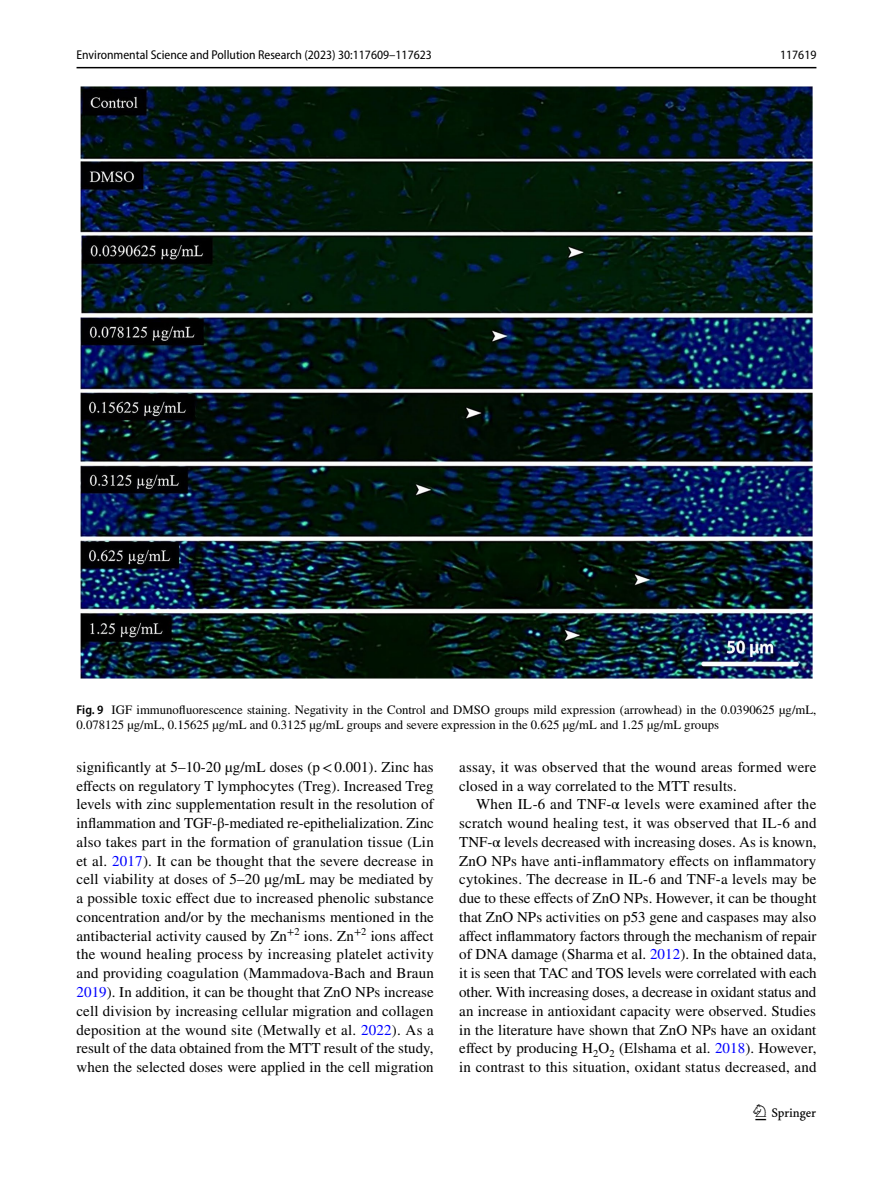
<style>
.page{position:relative;width:893px;height:1187px;background:#fff}
.page>*{position:absolute;margin:0;border:0;box-sizing:border-box;transform-origin:0 0}
.t1{font:22.5px "Springnew Regular 3";color:#000}
.t2{font:15px/18.8px "STIX";letter-spacing:.005em;color:#000;text-align:justify}
.t3{font:12.75px/15px "STIX";color:#000}
.t4{font:semi-condensed 12.75px "Myriad Pro";color:#000}
.s1{font-family:"Myriad Pro";font-weight:600;font-stretch:semi-condensed}
.s2{color:#00f}
</style>
<div class="page">
<hr style="left:77px;top:67px;width:739px;height:1px;background:#000">
<img style="left:81px;top:87px;width:731px;height:591px">
<p class="t4" style="left:77px;top:48px;width:357px">Environmental Science and Pollution Research (2023) 30:117609–117623</p>
<p class="t4" style="left:780px;top:48px;width:38px">117619</p>
<p class="t3" style="left:77px;top:702px;width:741px"><span class="s1">Fig. 9</span> IGF immunofluorescence staining. Negativity in the Control and DMSO groups mild expression (arrowhead) in the 0.0390625 µg/mL,<br>0.078125 µg/mL, 0.15625 µg/mL and 0.3125 µg/mL groups and severe expression in the 0.625 µg/mL and 1.25 µg/mL groups</p>
<p class="t2" style="left:77px;top:758px;width:359px">significantly at 5–10-20 µg/mL doses (p&lt;0.001). Zinc has effects on regulatory T lymphocytes (Treg). Increased Treg levels with zinc supplementation result in the resolution of inflammation and TGF-β-mediated re-epithelialization. Zinc also takes part in the formation of granulation tissue (Lin et al. <span class="s2">2017</span>). It can be thought that the severe decrease in cell viability at doses of 5–20 µg/mL may be mediated by a possible toxic effect due to increased phenolic substance concentration and/or by the mechanisms mentioned in the antibacterial activity caused by Zn<sup>+2</sup> ions. Zn<sup>+2</sup> ions affect the wound healing process by increasing platelet activity and providing coagulation (Mammadova-Bach and Braun <span class="s2">2019</span>). In addition, it can be thought that ZnO NPs increase cell division by increasing cellular migration and collagen deposition at the wound site (Metwally et al. <span class="s2">2022</span>). As a result of the data obtained from the MTT result of the study, when the selected doses were applied in the cell migration</p>
<p class="t2" style="left:459px;top:758px;width:359px">assay, it was observed that the wound areas formed were closed in a way correlated to the MTT results.</p>
<p class="t2" style="left:459px;top:796px;width:359px;text-indent:17px">When IL-6 and TNF-α levels were examined after the scratch wound healing test, it was observed that IL-6 and TNF-α levels decreased with increasing doses. As is known, ZnO NPs have anti-inflammatory effects on inflammatory cytokines. The decrease in IL-6 and TNF-a levels may be due to these effects of ZnO NPs. However, it can be thought that ZnO NPs activities on p53 gene and caspases may also affect inflammatory factors through the mechanism of repair of DNA damage (Sharma et al. <span class="s2">2012</span>). In the obtained data, it is seen that TAC and TOS levels were correlated with each other. With increasing doses, a decrease in oxidant status and an increase in antioxidant capacity were observed. Studies in the literature have shown that ZnO NPs have an oxidant effect by producing H<sub>2</sub>O<sub>2</sub> (Elshama et al. <span class="s2">2018</span>). However, in contrast to this situation, oxidant status decreased, and</p>
<h1 class="t1" style="left:755px;top:1104px;width:62px">1 3</h1>
</div>
